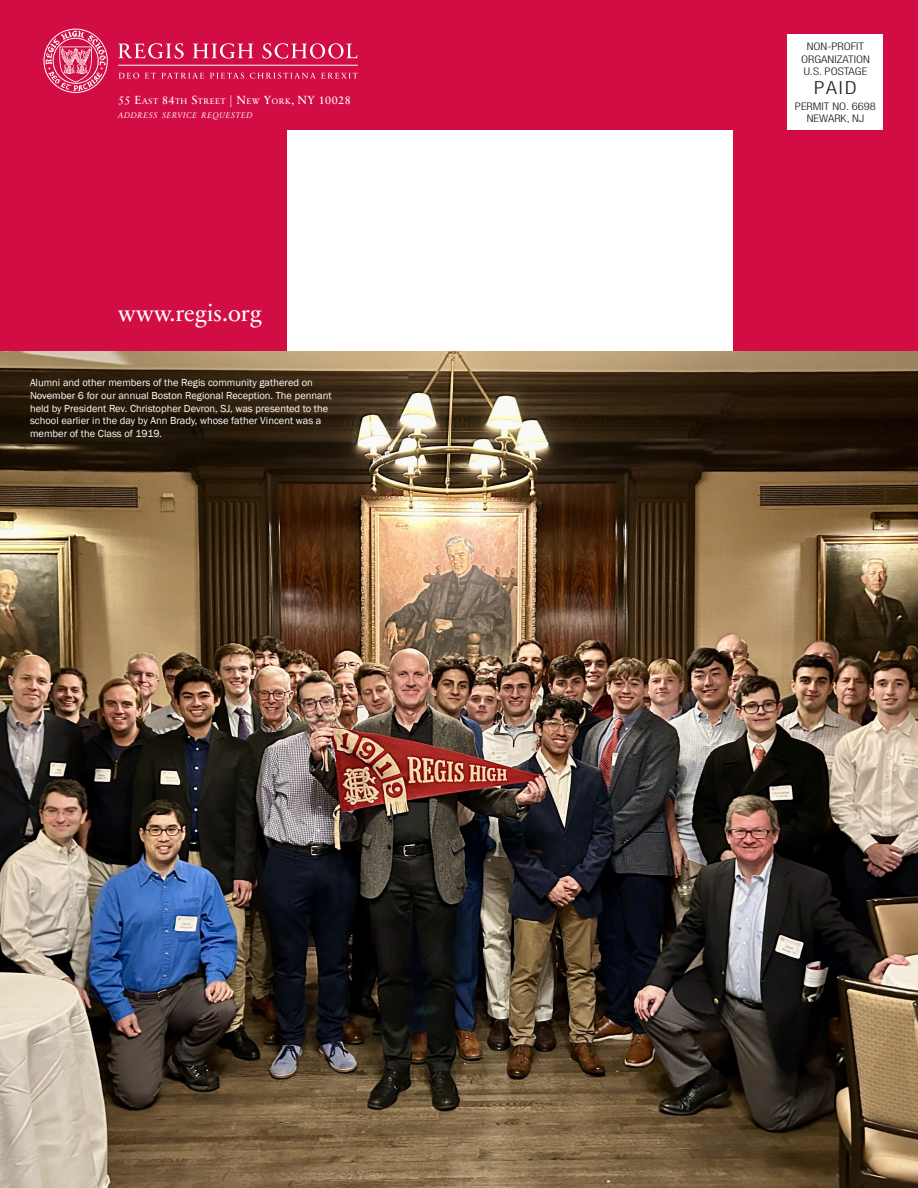
<style>
.page{position:relative;width:918px;height:1188px;background:#fff}
.page>*{position:absolute;margin:0;border:0;box-sizing:border-box;transform-origin:0 0}
.t1{font:24px "Sabon Next LT";color:#fff}
.t2{font:300 condensed 18px "Helvetica Neue LT Std";color:#231f20;scale:1.2 1}
.t3{font:12px "Sabon Next LT";letter-spacing:.04em;color:#fff}
.t4{font:10.5px/12.6px "Franklin Gothic";color:#fff}
.t5{font:300 condensed 10.5px "Helvetica Neue LT Std";color:#231f20;scale:1.2 1}
.t6{font:italic 8.4px "Sabon Next LT Display";letter-spacing:.07em;color:#fff}
.s1{font-size:8.4px}
</style>
<div class="page">
<img style="left:0;top:351px;width:918px;height:837px">
<div style="left:0;top:0;width:918px;height:351px;background:#d20d44"></div>
<div style="left:287px;top:130px;width:446px;height:221px;background:#fff"></div>
<div style="left:788px;top:34px;width:96px;height:96px;background:#fff"></div>
<svg style="left:44px;top:29px;width:64px;height:64px"></svg>
<svg style="left:118px;top:43px;width:240px;height:16px"></svg>
<svg style="left:119px;top:73px;width:239px;height:6px"></svg>
<hr style="left:118px;top:65px;width:240px;height:1px;background:#fff">
<p class="t3" style="left:118px;top:93px;width:234px">55 E<span class="s1">AST</span> 84<span class="s1">TH</span> S<span class="s1">TREET</span> | N<span class="s1">EW</span> Y<span class="s1">ORK</span>, NY 10028</p>
<p class="t6" style="left:118px;top:111px;width:136px">ADDRESS SERVICE REQUESTED</p>
<p class="t1" style="left:118px;top:299px;width:145px">www.regis.org</p>
<p class="t4" style="left:30px;top:377px;width:303px">Alumni and other members of the Regis community gathered on November 6 for our annual Boston Regional Reception. The pennant held by President Rev. Christopher Devron, SJ, was presented to the school earlier in the day by Ann Brady, whose father Vincent was a member of the Class of 1919.</p>
<p class="t5" style="left:807px;top:41px;width:49px">NON-PROFIT</p>
<p class="t5" style="left:801px;top:53px;width:59px">ORGANIZATION</p>
<p class="t5" style="left:804px;top:66px;width:55px">U.S. POSTAGE</p>
<p class="t2" style="left:814px;top:77px;width:37px">PAID</p>
<p class="t5" style="left:795px;top:100px;width:69px">PERMIT NO. 6698</p>
<p class="t5" style="left:807px;top:113px;width:49px">NEWARK, NJ</p>
</div>
